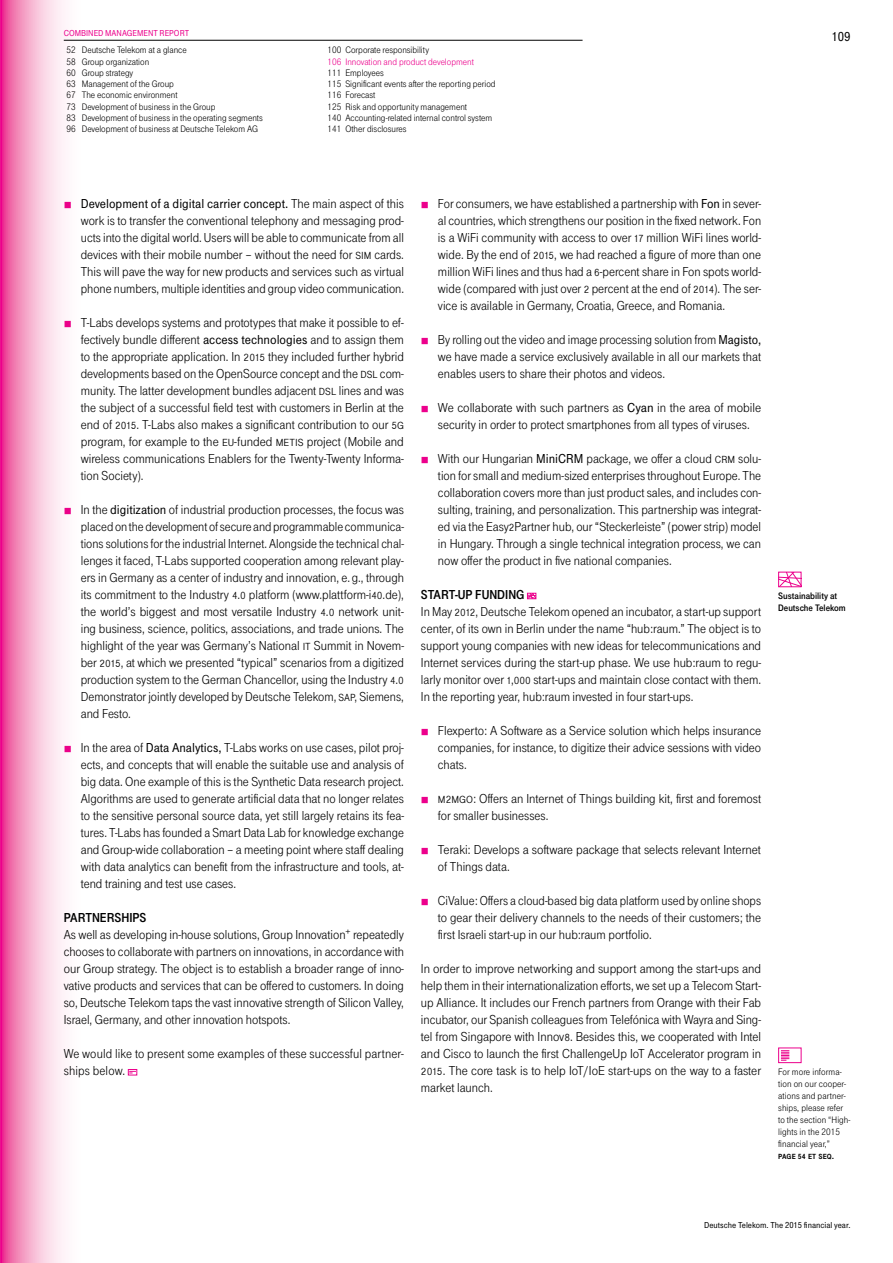
<style>
.page{position:relative;width:893px;height:1263px;background:#fff}
.page>*{position:absolute;margin:0;border:0;box-sizing:border-box;transform-origin:0 0}
.t1{font:13.5px/17px "Tele Grotesk Pro";color:#000;text-align:justify}
.t2{font:700 13.5px "Tele Grotesk Pro";color:#000}
.t3{font:600 13.5px "Tele Grotesk Pro";color:#000}
.t4{font:9.75px/11.2px "Tele Grotesk Pro";color:#000}
.t5{font:700 9.75px/12px "Tele Grotesk Pro";color:#000}
.t6{font:9.75px "Tele Grotesk Pro";color:#ec008c}
.t7{font:600 9px "Tele Grotesk Pro";color:#000}
.t8{font:600 9px "Tele Grotesk Pro";color:#ec008c}
.s1{color:#ec008c}
.s2{font-weight:600}
.s3{font-weight:700}
</style>
<div class="page">
<div style="left:128px;top:1069px;width:9px;height:6px;border:1px solid #ec008c"></div>
<div style="left:527px;top:593px;width:9px;height:6px;border:1px solid #ec008c"></div>
<svg style="left:781px;top:1050px;width:8px;height:11px"></svg>
<div style="left:778px;top:1047px;width:24px;height:16px;border:1px solid #ec008c"></div>
<svg style="left:780px;top:574px;width:19px;height:11px"></svg>
<div style="left:778px;top:572px;width:23px;height:15px;border:1px solid #ec008c"></div>
<svg style="left:0;top:0;width:87px;height:1263px"></svg>
<hr style="left:64px;top:40px;width:519px;height:1px;background:#000">
<p class="t8" style="left:64px;top:28px;width:127px">COMBINED MANAGEMENT REPORT</p>
<p class="t4" style="left:67px;top:45px;width:198px">52 Deutsche Telekom at a glance<br>58 Group organization<br>60 Group strategy<br>63 Management of the Group<br>67 The economic environment<br>73 Development of business in the Group<br>83 Development of business in the operating segments 96 Development of business at Deutsche Telekom AG</p>
<p class="t4" style="left:327px;top:45px;width:103px">100 Corporate responsibility</p>
<p class="t6" style="left:327px;top:56px;width:148px">106 Innovation and product development</p>
<p class="t4" style="left:327px;top:67px;width:170px">111 Employees<br>115 Significant events after the reporting period<br>116 Forecast<br>125 Risk and opportunity management<br>140 Accounting-related internal control system<br>141 Other disclosures</p>
<p class="t3" style="left:831px;top:29px;width:21px">109</p>
<p class="t1" style="left:81px;top:195px;width:325px;text-indent:-17px"><span class="s1">■</span> <span class="s2">Development of a digital carrier concept.</span> The main aspect of this work is to transfer the conventional telephony and messaging prod&shy;ucts into the digital world. Users will be able to communicate from all devices with their mobile number – without the need for SIM cards.<br>This will pave the way for new products and services such as virtual phone numbers, multiple identities and group video communication.</p>
<p class="t1" style="left:81px;top:314px;width:325px;text-indent:-17px"><span class="s1">■</span> T-Labs develops systems and prototypes that make it possible to ef&shy;fectively bundle different <span class="s2">access technologies</span> and to assign them to the appropriate application. In 2015 they included further hybrid developments based on the OpenSource concept and the DSL com&shy;munity. The latter development bundles adjacent DSL lines and was the subject of a successful field test with customers in Berlin at the end of 2015. T-Labs also makes a significant contribution to our 5G program, for example to the EU-funded METIS project (Mobile and wireless communications Enablers for the Twenty-Twenty Informa&shy;tion Society).</p>
<p class="t1" style="left:81px;top:501px;width:325px;text-indent:-17px"><span class="s1">■</span> In the <span class="s2">digitization</span> of industrial production processes, the focus was placed on the development of secure and programmable communica&shy;tions solutions for the industrial Internet. Alongside the technical chal&shy;lenges it faced, T-Labs supported cooperation among relevant play&shy;ers in Germany as a center of industry and innovation, e. g., through its commitment to the Industry 4.0 platform (www.plattform-i40.de), the world’s biggest and most versatile Industry 4.0 network unit&shy;ing business, science, politics, associations, and trade unions. The highlight of the year was Germany’s National IT Summit in Novem&shy;ber 2015, at which we presented “typical” scenarios from a digitized production system to the German Chancellor, using the Industry 4.0<br>Demonstrator jointly developed by Deutsche Telekom, SAP, Siemens, and Festo.</p>
<p class="t1" style="left:81px;top:739px;width:325px;text-indent:-17px"><span class="s1">■</span> In the area of <span class="s2">Data Analytics,</span> T-Labs works on use cases, pilot proj&shy;ects, and concepts that will enable the suitable use and analysis of big data. One example of this is the Synthetic Data research project.<br>Algorithms are used to generate artificial data that no longer relates to the sensitive personal source data, yet still largely retains its fea&shy;tures. T-Labs has founded a Smart Data Lab for knowledge exchange and Group-wide collaboration – a meeting point where staff dealing with data analytics can benefit from the infrastructure and tools, at&shy;tend training and test use cases.</p>
<p class="t1" style="left:64px;top:909px;width:342px;text-align:left"><span class="s3">PARTNERSHIPS<br></span>As well as developing in-house solutions, Group Innovation<sup>+</sup> repeatedly chooses to collaborate with partners on innovations, in accordance with our Group strategy. The object is to establish a broader range of inno&shy;vative products and services that can be offered to customers. In doing so, Deutsche Telekom taps the vast innovative strength of Silicon Valley, Israel, Germany, and other innovation hotspots.</p>
<p class="t1" style="left:64px;top:1046px;width:342px">We would like to present some examples of these successful partner&shy;ships below.</p>
<p class="t1" style="left:438px;top:195px;width:325px;text-indent:-17px"><span class="s1">■</span> For consumers, we have established a partnership with <span class="s2">Fon</span> in sever&shy;al countries, which strengthens our position in the fixed network. Fon is a WiFi community with access to over 17 million WiFi lines world&shy;wide. By the end of 2015, we had reached a figure of more than one million WiFi lines and thus had a 6-percent share in Fon spots world&shy;wide (compared with just over 2 percent at the end of 2014). The ser&shy;vice is available in Germany, Croatia, Greece, and Romania.</p>
<p class="t1" style="left:438px;top:331px;width:325px;text-indent:-17px"><span class="s1">■</span> By rolling out the video and image processing solution from <span class="s2">Magisto, </span>we have made a service exclusively available in all our markets that enables users to share their photos and videos.</p>
<p class="t1" style="left:421px;top:399px;width:342px;text-align:center"><span class="s1">■</span> We collaborate with such partners as <span class="s2">Cyan</span> in the area of mobile security in order to protect smartphones from all types of viruses.</p>
<p class="t1" style="left:438px;top:450px;width:325px;text-indent:-17px"><span class="s1">■</span> With our Hungarian <span class="s2">MiniCRM</span> package, we offer a cloud CRM solu&shy;tion for small and medium-sized enterprises throughout Europe. The collaboration covers more than just product sales, and includes con&shy;sulting, training, and personalization. This partnership was integrat&shy;ed via the Easy2Partner hub, our “Steckerleiste” (power strip) model in Hungary. Through a single technical integration process, we can now offer the product in five national companies.</p>
<p class="t2" style="left:421px;top:587px;width:105px">START-UP FUNDING</p>
<p class="t1" style="left:421px;top:603px;width:342px">In May 2012, Deutsche Telekom opened an incubator, a start-up support center, of its own in Berlin under the name “hub:raum.” The object is to support young companies with new ideas for telecommunications and Internet services during the start-up phase. We use hub:raum to regu&shy;larly monitor over 1,000 start-ups and maintain close contact with them.<br>In the reporting year, hub:raum invested in four start-ups.</p>
<p class="t1" style="left:438px;top:722px;width:325px;text-indent:-17px"><span class="s1">■</span> Flexperto: A Software as a Service solution which helps insurance companies, for instance, to digitize their advice sessions with video chats.</p>
<p class="t1" style="left:438px;top:790px;width:325px;text-indent:-17px"><span class="s1">■</span> M2MGO: Offers an Internet of Things building kit, first and foremost for smaller businesses.</p>
<p class="t1" style="left:438px;top:841px;width:325px;text-indent:-17px"><span class="s1">■</span> Teraki: Develops a software package that selects relevant Internet of Things data.</p>
<p class="t1" style="left:438px;top:892px;width:325px;text-indent:-17px"><span class="s1">■</span> CiValue: Offers a cloud-based big data platform used by online shops to gear their delivery channels to the needs of their customers; the first Israeli start-up in our hub:raum portfolio.</p>
<p class="t1" style="left:421px;top:960px;width:342px">In order to improve networking and support among the start-ups and help them in their internationalization efforts, we set up a Telecom Start&shy;up Alliance. It includes our French partners from Orange with their Fab incubator, our Spanish colleagues from Telefónica with Wayra and Sing&shy;tel from Singapore with Innov8. Besides this, we cooperated with Intel and Cisco to launch the first ChallengeUp IoT Accelerator program in 2015. The core task is to help IoT/IoE start-ups on the way to a faster market launch.</p>
<p class="t5" style="left:778px;top:590px;width:69px">Sustainability at<br>Deutsche Telekom</p>
<p class="t4" style="left:778px;top:1066px;width:74px;line-height:12px">For more informa&shy;tion on our cooper&shy;ations and partner&shy;ships, please refer to the section “High&shy;lights in the 2015 financial year,”</p>
<p class="t5" style="left:778px;top:1150px;width:58px">page 54 et seq.</p>
<p class="t7" style="left:704px;top:1220px;width:148px">Deutsche Telekom. The 2015 financial year.</p>
</div>
